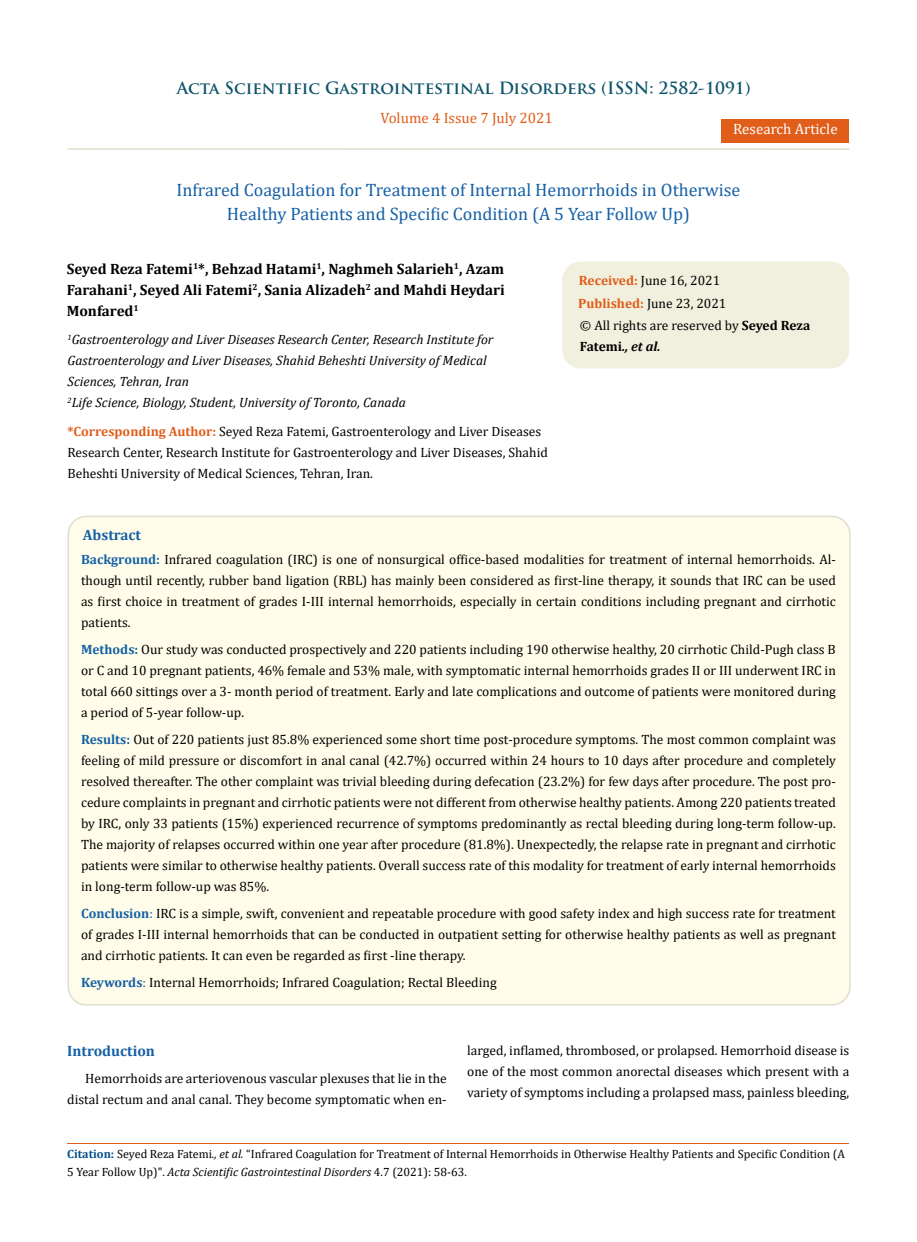
<style>
.page{position:relative;width:917px;height:1242px;background:#fff}
.page>*{position:absolute;margin:0;border:0;box-sizing:border-box;transform-origin:0 0}
.t1{font:18px/24px "Cambria";color:#1560a6;text-align:center}
.t2{font:700 16.5px "Trajan Pro";color:#0e546a}
.t3{font:700 15px/21px "Cambria";color:#000;text-align:justify}
.t4{font:15px "Cambria";color:#e05d1a}
.t5{font:700 15px "Cambria";color:#1560a6}
.t6{font:15px "Cambria";color:#fff}
.t7{font:13.5px/21px "Cambria";color:#000;text-align:justify}
.t8{font:italic 13.5px/21px "Cambria";color:#000}
.t9{font:12px/18px "Cambria";color:#000}
.s1{font-weight:700;color:#e05d1a}
.s2{font-weight:700}
.s3{font-weight:700;font-style:italic}
.s4{font-weight:700;color:#1560a6}
.s5{color:#1560a6}
.s6{font-weight:700;color:#035089}
.s7{font-style:italic}
</style>
<div class="page">
<div style="left:721px;top:119px;width:128px;height:23px;background:#e05d1a"></div>
<div style="left:563px;top:262px;width:285px;height:106px;background:#f1f0de;border-radius:18px"></div>
<div style="left:562px;top:262px;width:287px;height:106px;border:2px solid #f1f0de;border-radius:18px"></div>
<div style="left:68px;top:516px;width:781px;height:489px;background:#fffde9;border-radius:18px"></div>
<hr style="left:67px;top:148px;width:782px;height:2px;background:#e0dfcd">
<hr style="left:67px;top:1143px;width:782px;height:1px;background:#e05d1a">
<p class="t2" style="left:177px;top:77px;width:575px">Acta Scientific Gastrointestinal Disorders (ISSN: 2582-1091)</p>
<p class="t4" style="left:380px;top:109px;width:174px">Volume 4 Issue 7 July 2021</p>
<p class="t6" style="left:733px;top:120px;width:106px">Research Article</p>
<h1 class="t1" style="left:176px;top:178px;width:565px">Infrared Coagulation for Treatment of Internal Hemorrhoids in Otherwise<br>Healthy Patients and Specific Condition (A 5 Year Follow Up)</h1>
<p class="t3" style="left:67px;top:258px;width:439px">Seyed Reza Fatemi<sup>1</sup>*, Behzad Hatami<sup>1</sup>, Naghmeh Salarieh<sup>1</sup>, Azam Farahani<sup>1</sup>, Seyed Ali Fatemi<sup>2</sup>, Sania Alizadeh<sup>2</sup> and Mahdi Heydari Monfared<sup>1</sup></p>
<p class="t8" style="left:67px;top:328px;width:427px"><sup>1</sup>Gastroenterology and Liver Diseases Research Center, Research Institute for Gastroenterology and Liver Diseases, Shahid Beheshti University of Medical Sciences, Tehran, Iran<br><sup>2</sup>Life Science, Biology, Student, University of Toronto, Canada</p>
<p class="t7" style="left:67px;top:421px;width:482px;text-align:left"><span class="s1">*Corresponding Author:</span> Seyed Reza Fatemi, Gastroenterology and Liver Diseases<br>Research Center, Research Institute for Gastroenterology and Liver Diseases, Shahid<br>Beheshti University of Medical Sciences, Tehran, Iran.</p>
<p class="t7" style="left:578px;top:269px;width:150px;line-height:23px"><span class="s1">Received:</span> June 16, 2021<br><span class="s1">Published:</span> June 23, 2021</p>
<p class="t7" style="left:580px;top:315px;width:232px">© All rights are reserved by <span class="s2">Seyed Reza<br>Fatemi</span><span class="s3">., et al.</span></p>
<p class="t5" style="left:83px;top:524px;width:60px">Abstract</p>
<p class="t7" style="left:81px;top:549px;width:756px"><span class="s4">Background:</span> Infrared coagulation (IRC) is one of nonsurgical office-based modalities for treatment of internal hemorrhoids. Al&shy;though until recently, rubber band ligation (RBL) has mainly been considered as first-line therapy, it sounds that IRC can be used as first choice in treatment of grades I-III internal hemorrhoids, especially in certain conditions including pregnant and cirrhotic patients.</p>
<p class="t7" style="left:81px;top:639px;width:756px"><span class="s4">Methods:</span> Our study was conducted prospectively and 220 patients including 190 otherwise healthy, 20 cirrhotic Child-Pugh class B or C and 10 pregnant patients, 46% female and 53% male, with symptomatic internal hemorrhoids grades II or III underwent IRC in total 660 sittings over a 3- month period of treatment. Early and late complications and outcome of patients were monitored during a period of 5-year follow-up.</p>
<p class="t7" style="left:81px;top:729px;width:756px"><span class="s4">Results:</span> Out of 220 patients just 85.8% experienced some short time post-procedure symptoms. The most common complaint was feeling of mild pressure or discomfort in anal canal (42.7%) occurred within 24 hours to 10 days after procedure and completely resolved thereafter. The other complaint was trivial bleeding during defecation (23.2%) for few days after procedure. The post pro&shy;cedure complaints in pregnant and cirrhotic patients were not different from otherwise healthy patients. Among 220 patients treated by IRC, only 33 patients (15%) experienced recurrence of symptoms predominantly as rectal bleeding during long-term follow-up.<br>The majority of relapses occurred within one year after procedure (81.8%). Unexpectedly, the relapse rate in pregnant and cirrhotic patients were similar to otherwise healthy patients. Overall success rate of this modality for treatment of early internal hemorrhoids in long-term follow-up was 85%.</p>
<p class="t7" style="left:81px;top:903px;width:756px"><span class="s4">Conclusion</span><span class="s5">:</span> IRC is a simple, swift, convenient and repeatable procedure with good safety index and high success rate for treatment of grades I-III internal hemorrhoids that can be conducted in outpatient setting for otherwise healthy patients as well as pregnant and cirrhotic patients. It can even be regarded as first -line therapy.</p>
<p class="t7" style="left:81px;top:972px;width:417px"><span class="s4">Keywords</span><span class="s5">:</span> Internal Hemorrhoids; Infrared Coagulation; Rectal Bleeding</p>
<p class="t5" style="left:67px;top:1040px;width:89px">Introduction</p>
<p class="t7" style="left:67px;top:1068px;width:381px;text-align:right">Hemorrhoids are arteriovenous vascular plexuses that lie in the distal rectum and anal canal. They become symptomatic when en-</p>
<p class="t7" style="left:467px;top:1039px;width:384px">larged, inflamed, thrombosed, or prolapsed. Hemorrhoid disease is one of the most common anorectal diseases which present with a variety of symptoms including a prolapsed mass, painless bleeding,</p>
<p class="t9" style="left:67px;top:1145px;width:779px"><span class="s6">Citation:</span> Seyed Reza Fatemi<span class="s7">., et al.</span> “Infrared Coagulation for Treatment of Internal Hemorrhoids in Otherwise Healthy Patients and Specific Condition (A<br>5 Year Follow Up)". <span class="s7">Acta Scientific Gastrointestinal Disorders</span> 4.7 (2021): 58-63.</p>
</div>
